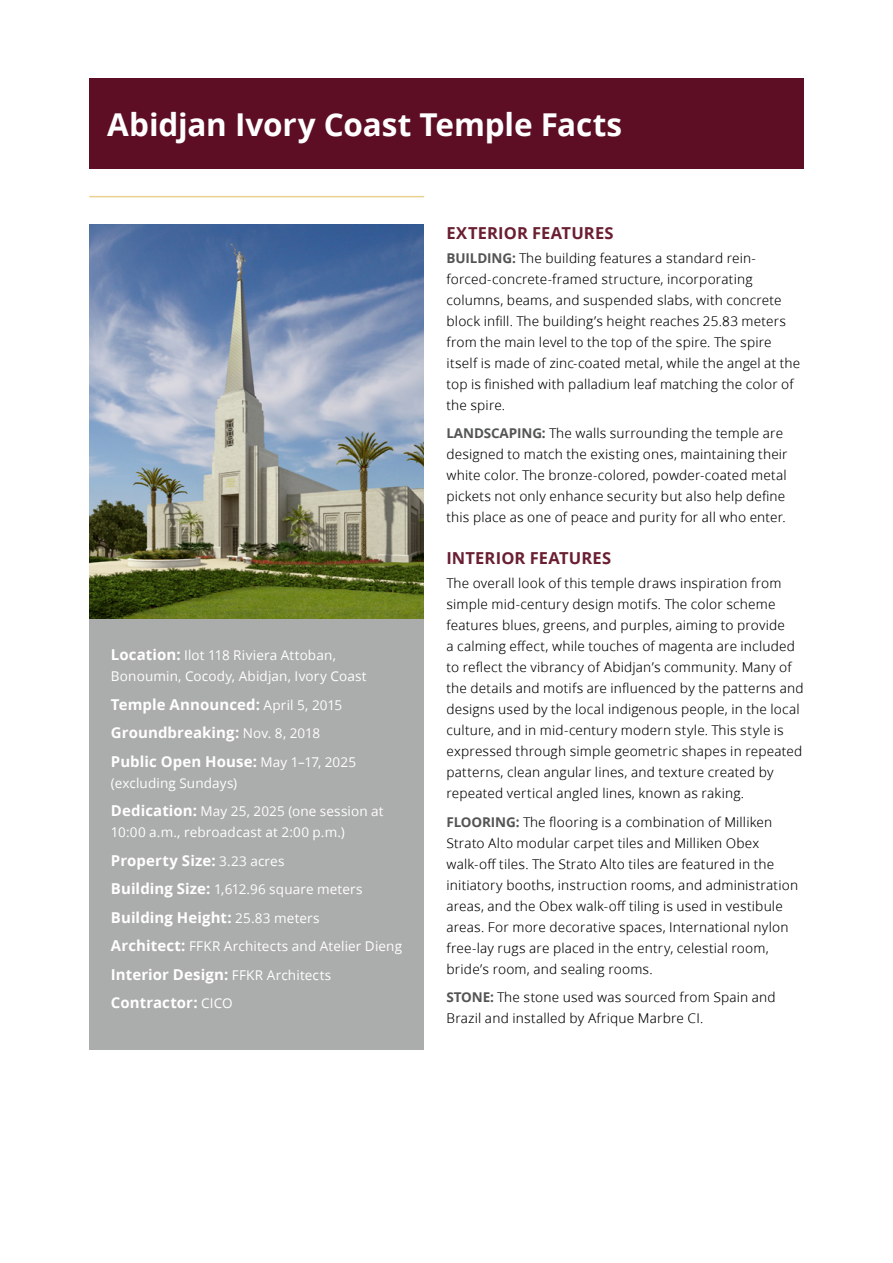
<style>
.page{position:relative;width:893px;height:1263px;background:#fff}
.page>*{position:absolute;margin:0;border:0;box-sizing:border-box;transform-origin:0 0}
.Level_1_heading_white_bb_with_rule{font:700 31.5px "Zoramlds Lat";letter-spacing:-.005em;color:#fff}
.Level_2_Heading_Red_40{font:700 16.5px "Zoramlds Lat";letter-spacing:.01em;color:#6a1e31}
.Level_2_Regular_white{font:700 15px "Zoramlds Lat";letter-spacing:.005em;color:#fff}
.Level_2_Reg_Text_gray_caps_lead_in{font:13.5px/21px "Zoramlds Lat";letter-spacing:.01em;color:#000}
.Level_2_Regular_white-2{font:13.5px/21px "Zoramlds Lat";letter-spacing:.01em;color:#fff}
.s1{font-weight:700;font-size:15px}
.s2{font-weight:400;font-size:13.5px}
.s3{font-weight:700;color:#535454}
</style>
<div class="page">
<div style="left:89px;top:79px;width:715px;height:90px;background:#5d0e25"></div>
<div style="left:89px;top:505px;width:335px;height:545px;background:#abacac"></div>
<img style="left:89px;top:224px;width:335px;height:395px">
<hr style="left:89px;top:196px;width:335px;height:1px;background:#e9d190">
<p class="Level_1_heading_white_bb_with_rule" style="left:107px;top:101px;width:516px">Abidjan Ivory Coast Temple Facts</p>
<p class="Level_2_Regular_white-2" style="left:111px;top:645px;width:257px"><span class="s1">Location:</span> Ilot 118 Riviera Attoban,<br>Bonoumin, Cocody, Abidjan, Ivory Coast</p>
<p class="Level_2_Regular_white" style="left:111px;top:693px;width:233px">Temple Announced: <span class="s2">April 5, 2015</span></p>
<p class="Level_2_Regular_white" style="left:111px;top:721px;width:211px">Groundbreaking: <span class="s2">Nov. 8, 2018</span></p>
<p class="Level_2_Regular_white" style="left:111px;top:750px;width:247px">Public Open House: <span class="s2">May 1–17, 2025</span></p>
<p class="Level_2_Regular_white-2" style="left:111px;top:772px;width:128px">(excluding Sundays)</p>
<p class="Level_2_Regular_white-2" style="left:111px;top:801px;width:274px"><span class="s1">Dedication:</span> May 25, 2025 (one session at<br>10:00 a.m., rebroadcast at 2:00 p.m.)</p>
<p class="Level_2_Regular_white" style="left:111px;top:849px;width:175px">Property Size: <span class="s2">3.23 acres</span></p>
<p class="Level_2_Regular_white-2" style="left:111px;top:879px;width:253px"><span class="s1">Building Size:</span> 1,612.96 square meters</p>
<p class="Level_2_Regular_white" style="left:111px;top:906px;width:210px">Building Height: <span class="s2">25.83 meters</span></p>
<p class="Level_2_Regular_white-2" style="left:111px;top:936px;width:293px"><span class="s1">Architect:</span> FFKR Architects and Atelier Dieng</p>
<p class="Level_2_Regular_white" style="left:111px;top:963px;width:222px">Interior Design: <span class="s2">FFKR Architects</span></p>
<p class="Level_2_Regular_white" style="left:111px;top:991px;width:123px">Contractor: <span class="s2">CICO</span></p>
<p class="Level_2_Heading_Red_40" style="left:446px;top:220px;width:169px">EXTERIOR FEATURES</p>
<p class="Level_2_Reg_Text_gray_caps_lead_in" style="left:446px;top:247px;width:355px"><span class="s3">BUILDING:</span> The building features a standard rein&shy;forced-concrete-framed structure, incorporating columns, beams, and suspended slabs, with concrete block infill. The building’s height reaches 25.83 meters from the main level to the top of the spire. The spire itself is made of zinc-coated metal, while the angel at the top is finished with palladium leaf matching the color of the spire.</p>
<p class="Level_2_Reg_Text_gray_caps_lead_in" style="left:446px;top:423px;width:343px"><span class="s3">LANDSCAPING:</span> The walls surrounding the temple are designed to match the existing ones, maintaining their white color. The bronze-colored, powder-coated metal pickets not only enhance security but also help define this place as one of peace and purity for all who enter.</p>
<p class="Level_2_Heading_Red_40" style="left:446px;top:546px;width:166px">INTERIOR FEATURES</p>
<p class="Level_2_Reg_Text_gray_caps_lead_in" style="left:446px;top:573px;width:359px">The overall look of this temple draws inspiration from simple mid-century design motifs. The color scheme features blues, greens, and purples, aiming to provide<br>a calming effect, while touches of magenta are included to reflect the vibrancy of Abidjan’s community. Many of the details and motifs are influenced by the patterns and designs used by the local indigenous people, in the local culture, and in mid-century modern style. This style is expressed through simple geometric shapes in repeated patterns, clean angular lines, and texture created by repeated vertical angled lines, known as raking.</p>
<p class="Level_2_Reg_Text_gray_caps_lead_in" style="left:446px;top:811px;width:353px"><span class="s3">FLOORING:</span> The flooring is a combination of Milliken Strato Alto modular carpet tiles and Milliken Obex walk-off tiles. The Strato Alto tiles are featured in the initiatory booths, instruction rooms, and administration areas, and the Obex walk-off tiling is used in vestibule areas. For more decorative spaces, International nylon free-lay rugs are placed in the entry, celestial room, bride’s room, and sealing rooms.</p>
<p class="Level_2_Reg_Text_gray_caps_lead_in" style="left:446px;top:987px;width:331px"><span class="s3">STONE:</span> The stone used was sourced from Spain and<br>Brazil and installed by Afrique Marbre CI.</p>
</div>
